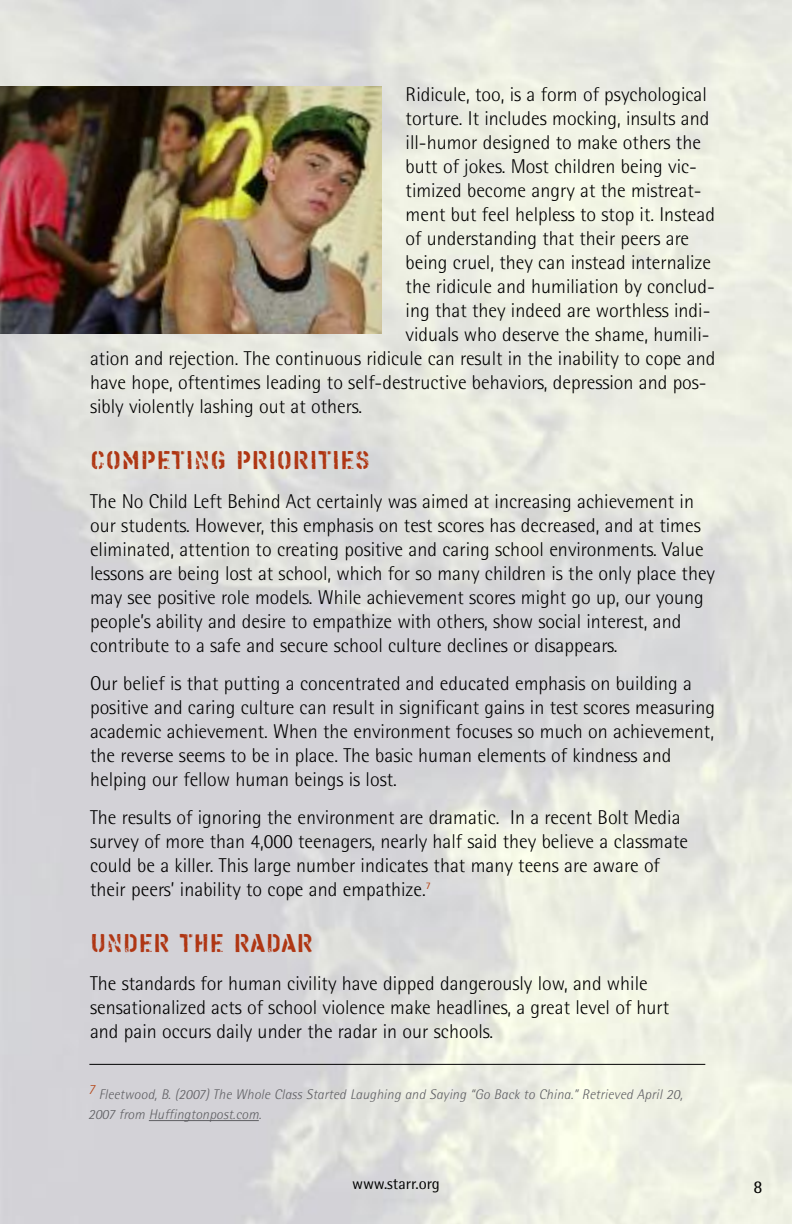
<style>
.page{position:relative;width:792px;height:1224px;background:#fff}
.page>*{position:absolute;margin:0;border:0;box-sizing:border-box;transform-origin:0 0}
.t1{font:28px "Kelly Twenty";color:#af3613}
.t2{font:300 20px/24px "Rotis Semi Sans";color:#000}
.t3{font:18px "Rotis Semi Sans";color:#000}
.t4{font:16px "Rotis Semi Sans";color:#000}
.t5{font:italic 300 14px/20px "Rotis Semi Sans";letter-spacing:.01em;color:#5f5f63}
</style>
<div class="page">
<img style="left:0;top:86px;width:382px;height:248px">
<hr style="left:89px;top:1064px;width:616px;height:1px;background:#000">
<hr style="left:149px;top:1120px;width:110px;height:1px;background:#5f5f63">
<p class="t2" style="left:406px;top:84px;width:303px">Ridicule, too, is a form of psychological</p>
<p class="t2" style="left:406px;top:108px;width:305px">torture. It includes mocking, insults and</p>
<p class="t2" style="left:406px;top:132px;width:297px">ill-humor designed to make others the</p>
<p class="t2" style="left:406px;top:156px;width:293px">butt of jokes. Most children being vic-</p>
<p class="t2" style="left:406px;top:180px;width:298px">timized become angry at the mistreat-</p>
<p class="t2" style="left:406px;top:204px;width:311px">ment but feel helpless to stop it. Instead</p>
<p class="t2" style="left:406px;top:228px;width:285px">of understanding that their peers are</p>
<p class="t2" style="left:406px;top:252px;width:307px">being cruel, they can instead internalize</p>
<p class="t2" style="left:406px;top:276px;width:311px">the ridicule and humiliation by conclud-</p>
<p class="t2" style="left:406px;top:300px;width:306px">ing that they indeed are worthless indi-</p>
<p class="t2" style="left:406px;top:324px;width:305px">viduals who deserve the shame, humili-</p>
<p class="t2" style="left:90px;top:348px;width:627px">ation and rejection. The continuous ridicule can result in the inability to cope and</p>
<p class="t2" style="left:90px;top:372px;width:618px">have hope, oftentimes leading to self-destructive behaviors, depression and pos-</p>
<p class="t2" style="left:90px;top:396px;width:274px">sibly violently lashing out at others.</p>
<h1 class="t1" style="left:90px;top:443px;width:281px">COMPETING PRIORITIES</h1>
<p class="t2" style="left:90px;top:491px;width:627px">The No Child Left Behind Act certainly was aimed at increasing achievement in our students. However, this emphasis on test scores has decreased, and at times eliminated, attention to creating positive and caring school environments. Value lessons are being lost at school, which for so many children is the only place they may see positive role models. While achievement scores might go up, our young people’s ability and desire to empathize with others, show social interest, and contribute to a safe and secure school culture declines or disappears.</p>
<p class="t2" style="left:90px;top:673px;width:627px">Our belief is that putting a concentrated and educated emphasis on building a positive and caring culture can result in significant gains in test scores measuring academic achievement. When the environment focuses so much on achievement, the reverse seems to be in place. The basic human elements of kindness and helping our fellow human beings is lost.</p>
<p class="t2" style="left:90px;top:807px;width:600px">The results of ignoring the environment are dramatic. In a recent Bolt Media survey of more than 4,000 teenagers, nearly half said they believe a classmate could be a killer. This large number indicates that many teens are aware of their peers’ inability to cope and empathize.<sup>7</sup></p>
<h1 class="t1" style="left:90px;top:926px;width:225px">UNDER THE RADAR</h1>
<p class="t2" style="left:90px;top:974px;width:581px">The standards for human civility have dipped dangerously low, and while sensationalized acts of school violence make headlines, a great level of hurt and pain occurs daily under the radar in our schools.</p>
<p class="t5" style="left:88px;top:1086px;width:596px"><sup>7</sup> Fleetwood, B. (2007) The Whole Class Started Laughing and Saying “Go Back to China.” Retrieved April 20,<br>2007 from Huffingtonpost.com.</p>
<p class="t4" style="left:352px;top:1178px;width:89px">www.starr.org</p>
<p class="t3" style="left:754px;top:1180px;width:11px">8</p>
</div>
